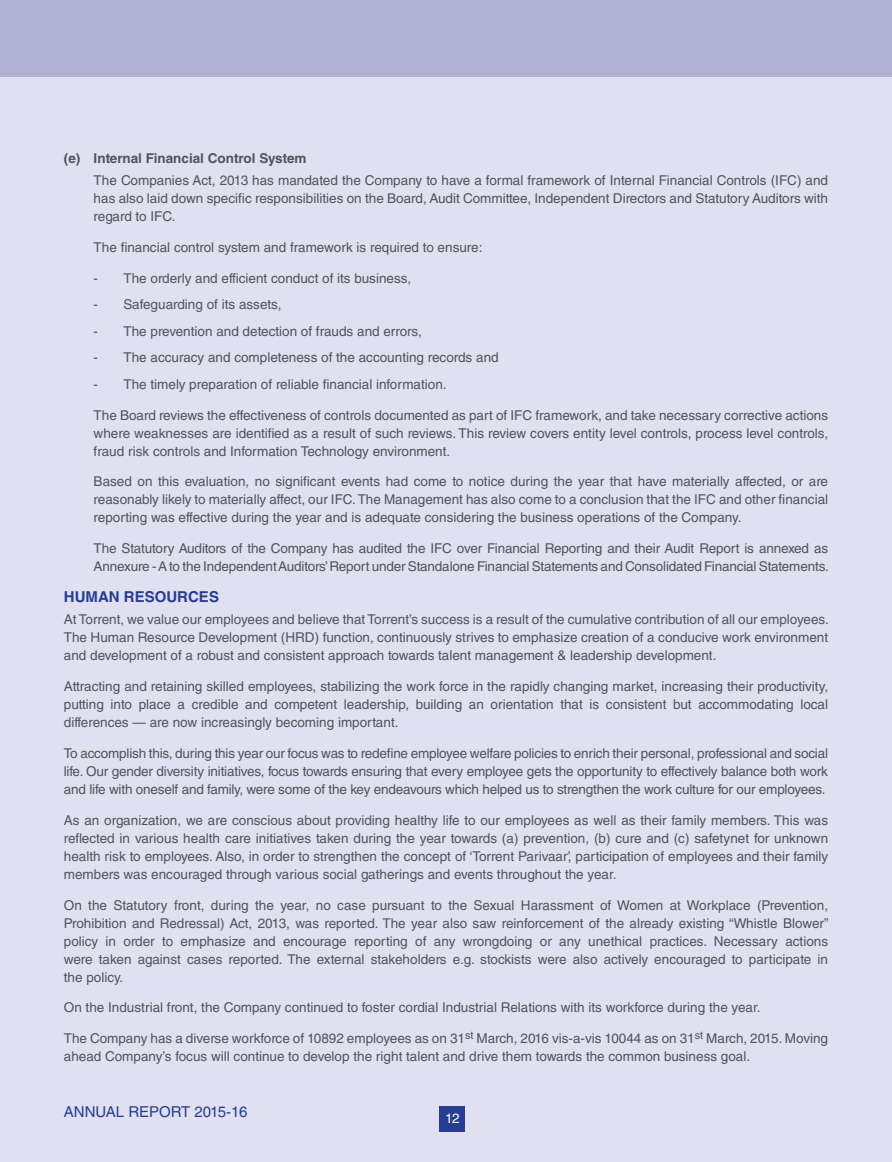
<style>
.page{position:relative;width:892px;height:1162px;background:#fff}
.page>*{position:absolute;margin:0;border:0;box-sizing:border-box;transform-origin:0 0}
.t1{font:15px "Helvetica LT Std";color:#273d92}
.t2{font:700 15px "Helvetica LT Std";color:#273d92}
.t3{font:13.5px/18px "Helvetica LT Std";color:#4d555b;text-align:justify}
.t4{font:700 13.5px "Helvetica LT Std";color:#4d555b}
.t5{font:13.5px "Helvetica LT Std";color:#fff}
</style>
<div class="page">
<div style="left:0;top:0;width:891px;height:1161px;background:#e0e0f1"></div>
<div style="left:0;top:0;width:891px;height:77px;background:#b0b1d4"></div>
<div style="left:439px;top:1105px;width:26px;height:25px;background:#273d92"></div>
<p class="t4" style="left:64px;top:153px;width:244px">(e) Internal Financial Control System</p>
<p class="t3" style="left:94px;top:173px;width:735px">The Companies Act, 2013 has mandated the Company to have a formal framework of Internal Financial Controls (IFC) and has also laid down specific responsibilities on the Board, Audit Committee, Independent Directors and Statutory Auditors with regard to IFC.</p>
<p class="t3" style="left:94px;top:240px;width:390px">The financial control system and framework is required to ensure:</p>
<p class="t3" style="left:94px;top:270px;width:319px">- The orderly and efficient conduct of its business,</p>
<p class="t3" style="left:94px;top:297px;width:189px">- Safeguarding of its assets,</p>
<p class="t3" style="left:94px;top:323px;width:329px">- The prevention and detection of frauds and errors,</p>
<p class="t3" style="left:94px;top:350px;width:406px">- The accuracy and completeness of the accounting records and</p>
<p class="t3" style="left:94px;top:376px;width:354px">- The timely preparation of reliable financial information.</p>
<p class="t3" style="left:94px;top:407px;width:735px">The Board reviews the effectiveness of controls documented as part of IFC framework, and take necessary corrective actions where weaknesses are identified as a result of such reviews. This review covers entity level controls, process level controls, fraud risk controls and Information Technology environment.</p>
<p class="t3" style="left:94px;top:474px;width:735px">Based on this evaluation, no significant events had come to notice during the year that have materially affected, or are reasonably likely to materially affect, our IFC. The Management has also come to a conclusion that the IFC and other financial reporting was effective during the year and is adequate considering the business operations of the Company.</p>
<p class="t3" style="left:94px;top:541px;width:736px">The Statutory Auditors of the Company has audited the IFC over Financial Reporting and their Audit Report is annexed as<br>Annexure - A to the Independent Auditors’ Report under Standalone Financial Statements and Consolidated Financial Statements.</p>
<p class="t2" style="left:64px;top:591px;width:156px">HUMAN RESOURCES</p>
<p class="t3" style="left:64px;top:612px;width:766px">At Torrent, we value our employees and believe that Torrent’s success is a result of the cumulative contribution of all our employees.<br>The Human Resource Development (HRD) function, continuously strives to emphasize creation of a conducive work environment and development of a robust and consistent approach towards talent management &amp; leadership development.</p>
<p class="t3" style="left:64px;top:678px;width:765px">Attracting and retaining skilled employees, stabilizing the work force in the rapidly changing market, increasing their productivity, putting into place a credible and competent leadership, building an orientation that is consistent but accommodating local differences — are now increasingly becoming important.</p>
<p class="t3" style="left:64px;top:745px;width:765px">To accomplish this, during this year our focus was to redefine employee welfare policies to enrich their personal, professional and social life. Our gender diversity initiatives, focus towards ensuring that every employee gets the opportunity to effectively balance both work and life with oneself and family, were some of the key endeavours which helped us to strengthen the work culture for our employees.</p>
<p class="t3" style="left:64px;top:812px;width:765px">As an organization, we are conscious about providing healthy life to our employees as well as their family members. This was reflected in various health care initiatives taken during the year towards (a) prevention, (b) cure and (c) safetynet for unknown health risk to employees. Also, in order to strengthen the concept of ‘Torrent Parivaar’, participation of employees and their family members was encouraged through various social gatherings and events throughout the year.</p>
<p class="t3" style="left:64px;top:897px;width:765px">On the Statutory front, during the year, no case pursuant to the Sexual Harassment of Women at Workplace (Prevention, Prohibition and Redressal) Act, 2013, was reported. The year also saw reinforcement of the already existing “Whistle Blower” policy in order to emphasize and encourage reporting of any wrongdoing or any unethical practices. Necessary actions were taken against cases reported. The external stakeholders e.g. stockists were also actively encouraged to participate in the policy.</p>
<p class="t3" style="left:64px;top:999px;width:698px">On the Industrial front, the Company continued to foster cordial Industrial Relations with its workforce during the year.</p>
<p class="t3" style="left:64px;top:1030px;width:765px">The Company has a diverse workforce of 10892 employees as on 31<sup>st</sup> March, 2016 vis-a-vis 10044 as on 31<sup>st</sup> March, 2015. Moving ahead Company’s focus will continue to develop the right talent and drive them towards the common business goal.</p>
<p class="t1" style="left:64px;top:1105px;width:185px">ANNUAL REPORT 2015-16</p>
<p class="t5" style="left:445px;top:1113px;width:16px">12</p>
</div>
